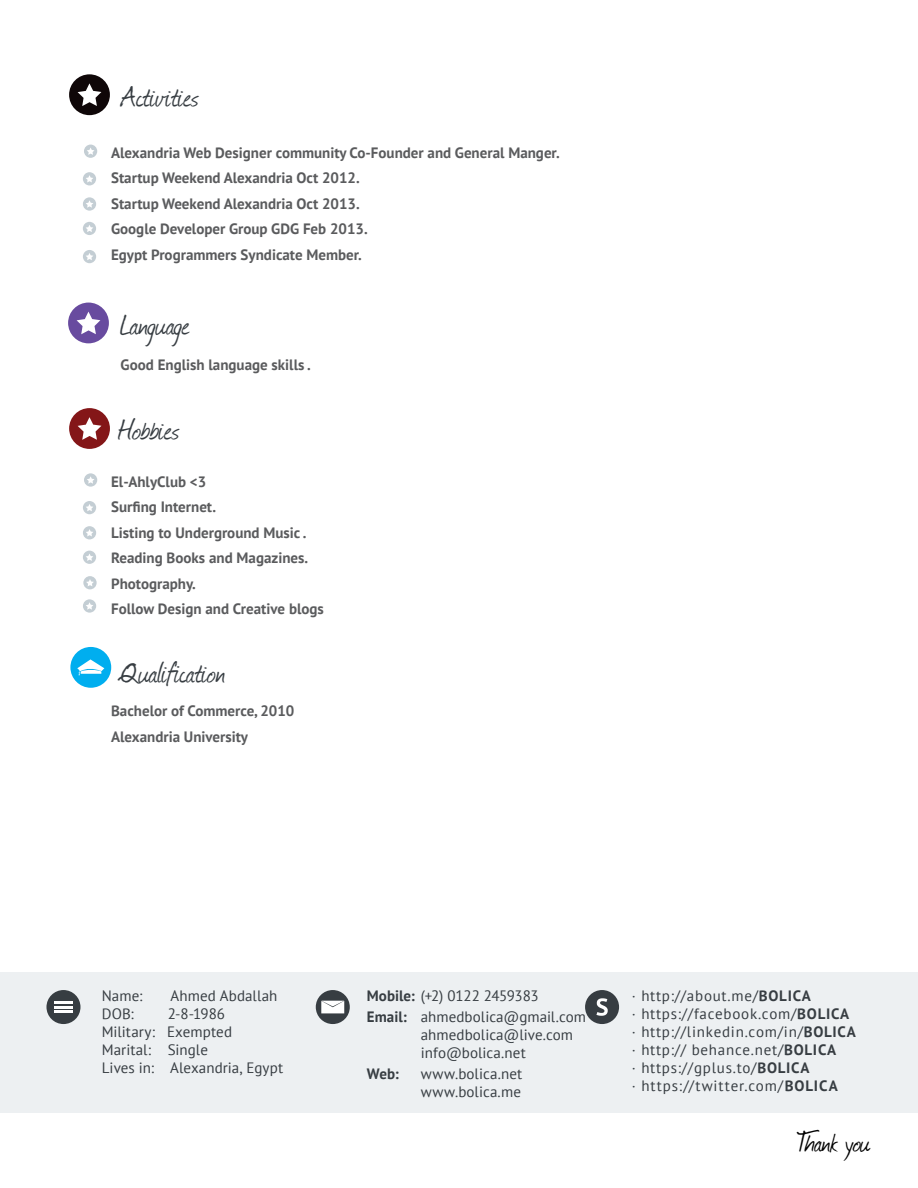
<style>
.page{position:relative;width:918px;height:1188px;background:#fff}
.page>*{position:absolute;margin:0;border:0;box-sizing:border-box;transform-origin:0 0}
.t1{font:34.5px "Journal";letter-spacing:-.005em;color:#373d42}
.t2{font:31.5px "Journal";letter-spacing:-.02em;color:#000}
.t3{font:700 15px/25.5px "PT Sans";color:#5a5b5d}
.t4{font:15px/18px "PT Sans";letter-spacing:.01em;color:#373d42}
.t5{font:15px/18px "PT Sans";letter-spacing:.05em;color:#373d42}
.t6{font:700 15px "PT Sans";color:#373d42}
.s1{font-weight:700}
</style>
<div class="page">
<div style="left:84px;top:145px;width:13px;height:13px;background:#c4ced4;border-radius:50%"></div>
<div style="left:83px;top:197px;width:13px;height:14px;background:#c4ced4;border-radius:50%"></div>
<div style="left:83px;top:172px;width:13px;height:13px;background:#c4ced4;border-radius:50%"></div>
<div style="left:83px;top:222px;width:13px;height:13px;background:#c4ced4;border-radius:50%"></div>
<div style="left:83px;top:250px;width:13px;height:13px;background:#c4ced4;border-radius:50%"></div>
<svg style="left:87px;top:148px;width:7px;height:7px"></svg>
<svg style="left:86px;top:200px;width:7px;height:8px"></svg>
<svg style="left:86px;top:175px;width:7px;height:8px"></svg>
<svg style="left:86px;top:225px;width:7px;height:7px"></svg>
<svg style="left:86px;top:253px;width:7px;height:7px"></svg>
<div style="left:69px;top:74px;width:41px;height:41px;background:#0f0708;border-radius:50%"></div>
<svg style="left:78px;top:83px;width:23px;height:23px"></svg>
<div style="left:70px;top:647px;width:41px;height:41px;background:#00aeef;border-radius:50%"></div>
<svg style="left:77px;top:659px;width:27px;height:16px"></svg>
<div style="left:68px;top:303px;width:41px;height:40px;background:#684b9f;border-radius:50%"></div>
<svg style="left:77px;top:312px;width:23px;height:22px"></svg>
<div style="left:84px;top:473px;width:13px;height:14px;background:#c4ced4;border-radius:50%"></div>
<div style="left:83px;top:526px;width:13px;height:13px;background:#c4ced4;border-radius:50%"></div>
<div style="left:83px;top:501px;width:13px;height:13px;background:#c4ced4;border-radius:50%"></div>
<div style="left:83px;top:551px;width:13px;height:13px;background:#c4ced4;border-radius:50%"></div>
<div style="left:83px;top:576px;width:14px;height:13px;background:#c4ced4;border-radius:50%"></div>
<svg style="left:87px;top:476px;width:7px;height:8px"></svg>
<svg style="left:86px;top:529px;width:7px;height:7px"></svg>
<svg style="left:86px;top:504px;width:7px;height:7px"></svg>
<svg style="left:86px;top:554px;width:7px;height:7px"></svg>
<svg style="left:86px;top:579px;width:8px;height:7px"></svg>
<div style="left:83px;top:599px;width:13px;height:14px;background:#c4ced4;border-radius:50%"></div>
<svg style="left:86px;top:602px;width:7px;height:8px"></svg>
<div style="left:69px;top:408px;width:41px;height:41px;background:#841618;border-radius:50%"></div>
<svg style="left:78px;top:417px;width:23px;height:23px"></svg>
<div style="left:0;top:972px;width:918px;height:141px;background:#edf0f2"></div>
<div style="left:46px;top:990px;width:34px;height:34px;background:#373d42;border-radius:50%"></div>
<svg style="left:54px;top:1002px;width:19px;height:6px"></svg>
<hr style="left:54px;top:1010px;width:19px;height:3px;background:#fff">
<div style="left:316px;top:990px;width:34px;height:34px;background:#373d42;border-radius:50%"></div>
<svg style="left:321px;top:1001px;width:23px;height:12px"></svg>
<div style="left:585px;top:990px;width:34px;height:34px;background:#373d42;border-radius:50%"></div>
<svg style="left:596px;top:998px;width:12px;height:18px"></svg>
<h1 class="t1" style="left:121px;top:73px;width:80px">Activities</h1>
<p class="t3" style="left:111px;top:140px;width:450px">Alexandria Web Designer community Co-Founder and General Manger.<br>Startup Weekend Alexandria Oct 2012.<br>Startup Weekend Alexandria Oct 2013.<br>Google Developer Group GDG Feb 2013.<br>Egypt Programmers Syndicate Member.</p>
<h1 class="t1" style="left:120px;top:301px;width:72px">Language</h1>
<p class="t3" style="left:121px;top:351px;width:192px">Good English language skills .</p>
<h1 class="t1" style="left:119px;top:406px;width:63px">Hobbies</h1>
<p class="t3" style="left:111px;top:468px;width:214px">El-AhlyClub &lt;3<br>Surfing Internet.<br>Listing to Underground Music .<br>Reading Books and Magazines.<br>Photography.<br>Follow Design and Creative blogs</p>
<h1 class="t1" style="left:120px;top:649px;width:107px">Qualification</h1>
<p class="t3" style="left:111px;top:698px;width:185px">Bachelor of Commerce, 2010<br>Alexandria University</p>
<p class="t4" style="left:102px;top:987px;width:42px">Name:</p>
<p class="t4" style="left:170px;top:987px;width:109px">Ahmed Abdallah</p>
<p class="t4" style="left:102px;top:1005px;width:34px">DOB:</p>
<p class="t4" style="left:102px;top:1005px;width:183px;text-indent:66px">2-8-1986<br>Military: Exempted<br>Marital: Single<br>Lives in: Alexandria, Egypt</p>
<p class="t4" style="left:367px;top:985px;width:221px;line-height:21px"><span class="s1">Mobile:</span> (+2) 0122 2459383<br><span class="s1">Email:</span> ahmedbolica@gmail.com</p>
<p class="t4" style="left:421px;top:1026px;width:154px">ahmedbolica@live.com info@bolica.net</p>
<p class="t6" style="left:367px;top:1064px;width:33px">Web:</p>
<p class="t4" style="left:421px;top:1065px;width:103px">www.bolica.net www.bolica.me</p>
<p class="t5" style="left:632px;top:987px;width:226px">· http://about.me/<span class="s1">BOLICA<br></span>· https://facebook.com/<span class="s1">BOLICA </span>· http://linkedin.com/in/<span class="s1">BOLICA </span>· http:// behance.net/<span class="s1">BOLICA<br></span>· https://gplus.to/<span class="s1">BOLICA<br></span>· https://twitter.com/<span class="s1">BOLICA</span></p>
<h2 class="t2" style="left:797px;top:1121px;width:75px">Thank you</h2>
</div>
